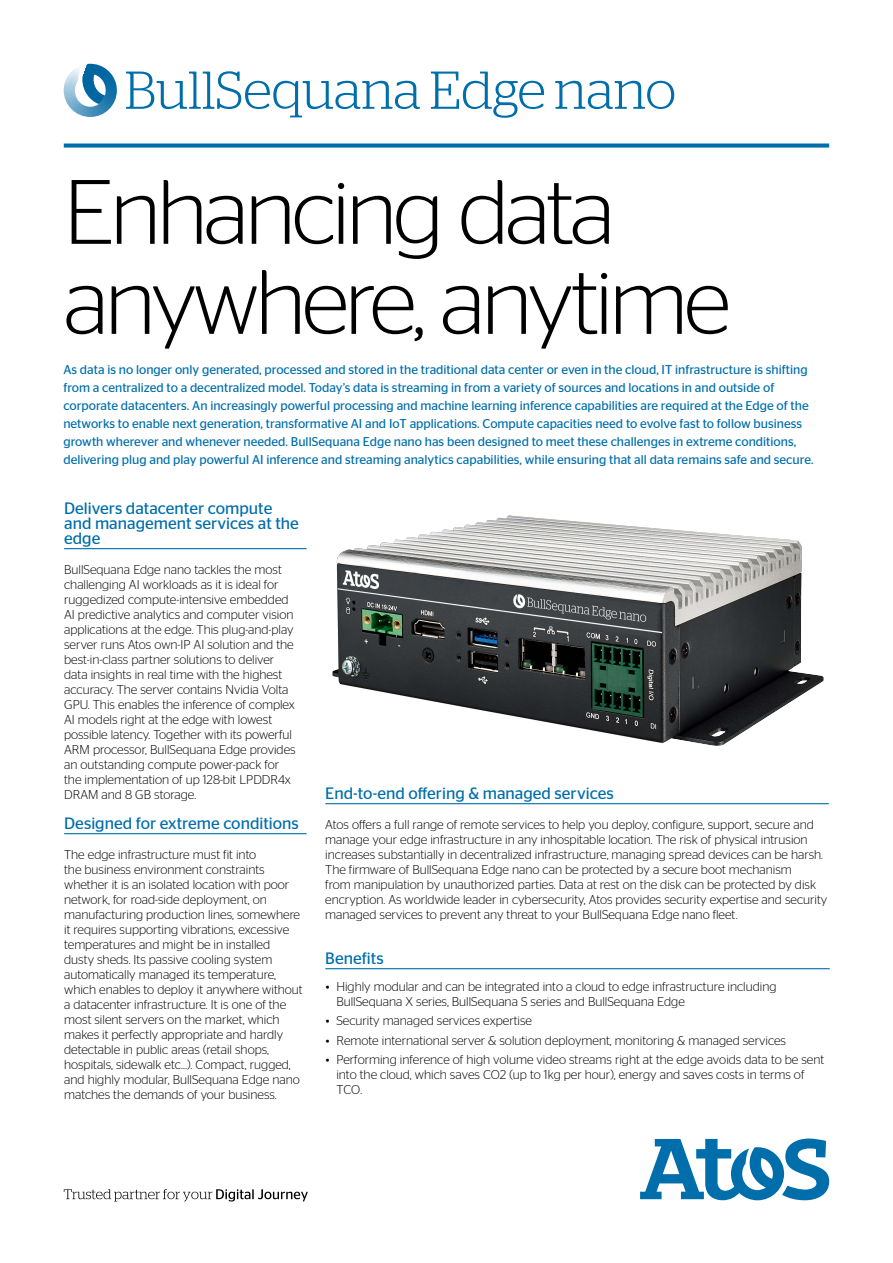
<style>
.page{position:relative;width:893px;height:1263px;background:#fff}
.page>*{position:absolute;margin:0;border:0;box-sizing:border-box;transform-origin:0 0}
.t1{font:300 91.2px/90px "Stag Sans";letter-spacing:-.04em;color:#000}
.t2{font:300 53.25px "Stag";color:#006eab}
.t3{font:16.5px/15px "Stag Sans";color:#006eab}
.t4{font:300 12.75px/15px "Stag Sans";color:#000}
.t5{font:12.75px/18px "Stag Sans";color:#006eab}
</style>
<div class="page">
<svg style="left:640px;top:1138px;width:189px;height:62px"></svg>
<svg style="left:64px;top:144px;width:765px;height:4px;background:#1b7db3"></svg>
<svg style="left:64px;top:1189px;width:244px;height:12px"></svg>
<svg style="left:64px;top:64px;width:53px;height:53px"></svg>
<hr style="left:64px;top:548px;width:243px;height:1px;background:#006eab">
<hr style="left:64px;top:833px;width:243px;height:1px;background:#006eab">
<hr style="left:325px;top:968px;width:505px;height:1px;background:#006eab">
<hr style="left:325px;top:803px;width:504px;height:1px;background:#006eab">
<img style="left:332px;top:515px;width:492px;height:231px">
<h2 class="t2" style="left:125px;top:60px;width:553px">BullSequana Edge nano</h2>
<h1 class="t1" style="left:64px;top:166px;width:668px">Enhancing data anywhere, anytime</h1>
<p class="t5" style="left:63px;top:360px;width:752px">As data is no longer only generated, processed and stored in the traditional data center or even in the cloud, IT infrastructure is shifting from a centralized to a decentralized model. Today’s data is streaming in from a variety of sources and locations in and outside of corporate datacenters. An increasingly powerful processing and machine learning inference capabilities are required at the Edge of the networks to enable next generation, transformative AI and IoT applications. Compute capacities need to evolve fast to follow business growth wherever and whenever needed. BullSequana Edge nano has been designed to meet these challenges in extreme conditions, delivering plug and play powerful AI inference and streaming analytics capabilities, while ensuring that all data remains safe and secure.</p>
<p class="t3" style="left:64px;top:500px;width:236px">Delivers datacenter compute and management services at the edge</p>
<p class="t4" style="left:64px;top:562px;width:233px">BullSequana Edge nano tackles the most challenging AI workloads as it is ideal for ruggedized compute-intensive embedded AI predictive analytics and computer vision applications at the edge. This plug-and-play server runs Atos own-IP AI solution and the best-in-class partner solutions to deliver data insights in real time with the highest accuracy. The server contains Nvidia Volta GPU. This enables the inference of complex AI models right at the edge with lowest possible latency. Together with its powerful ARM processor, BullSequana Edge provides an outstanding compute power-pack for the implementation of up 128-bit LPDDR4x DRAM and 8 GB storage.</p>
<p class="t3" style="left:64px;top:815px;width:236px">Designed for extreme conditions</p>
<p class="t4" style="left:64px;top:847px;width:240px">The edge infrastructure must fit into<br>the business environment constraints whether it is an isolated location with poor network, for road-side deployment, on manufacturing production lines, somewhere it requires supporting vibrations, excessive temperatures and might be in installed dusty sheds. Its passive cooling system automatically managed its temperature, which enables to deploy it anywhere without a datacenter infrastructure. It is one of the most silent servers on the market, which makes it perfectly appropriate and hardly detectable in public areas (retail shops, hospitals, sidewalk etc…). Compact, rugged, and highly modular, BullSequana Edge nano matches the demands of your business.</p>
<p class="t3" style="left:325px;top:785px;width:290px">End-to-end offering &amp; managed services</p>
<p class="t4" style="left:325px;top:817px;width:504px">Atos offers a full range of remote services to help you deploy, configure, support, secure and manage your edge infrastructure in any inhospitable location. The risk of physical intrusion increases substantially in decentralized infrastructure, managing spread devices can be harsh.<br>The firmware of BullSequana Edge nano can be protected by a secure boot mechanism<br>from manipulation by unauthorized parties. Data at rest on the disk can be protected by disk encryption. As worldwide leader in cybersecurity, Atos provides security expertise and security managed services to prevent any threat to your BullSequana Edge nano fleet.</p>
<p class="t3" style="left:325px;top:950px;width:60px">Benefits</p>
<p class="t4" style="left:336px;top:979px;width:442px;text-indent:-11px">• Highly modular and can be integrated into a cloud to edge infrastructure including<br>BullSequana X series, BullSequana S series and BullSequana Edge</p>
<p class="t4" style="left:326px;top:1013px;width:208px">• Security managed services expertise</p>
<p class="t4" style="left:326px;top:1032px;width:462px">• Remote international server &amp; solution deployment, monitoring &amp; managed services</p>
<p class="t4" style="left:336px;top:1052px;width:489px;text-indent:-11px">• Performing inference of high volume video streams right at the edge avoids data to be sent into the cloud, which saves CO2 (up to 1kg per hour), energy and saves costs in terms of<br>TCO.</p>
</div>
